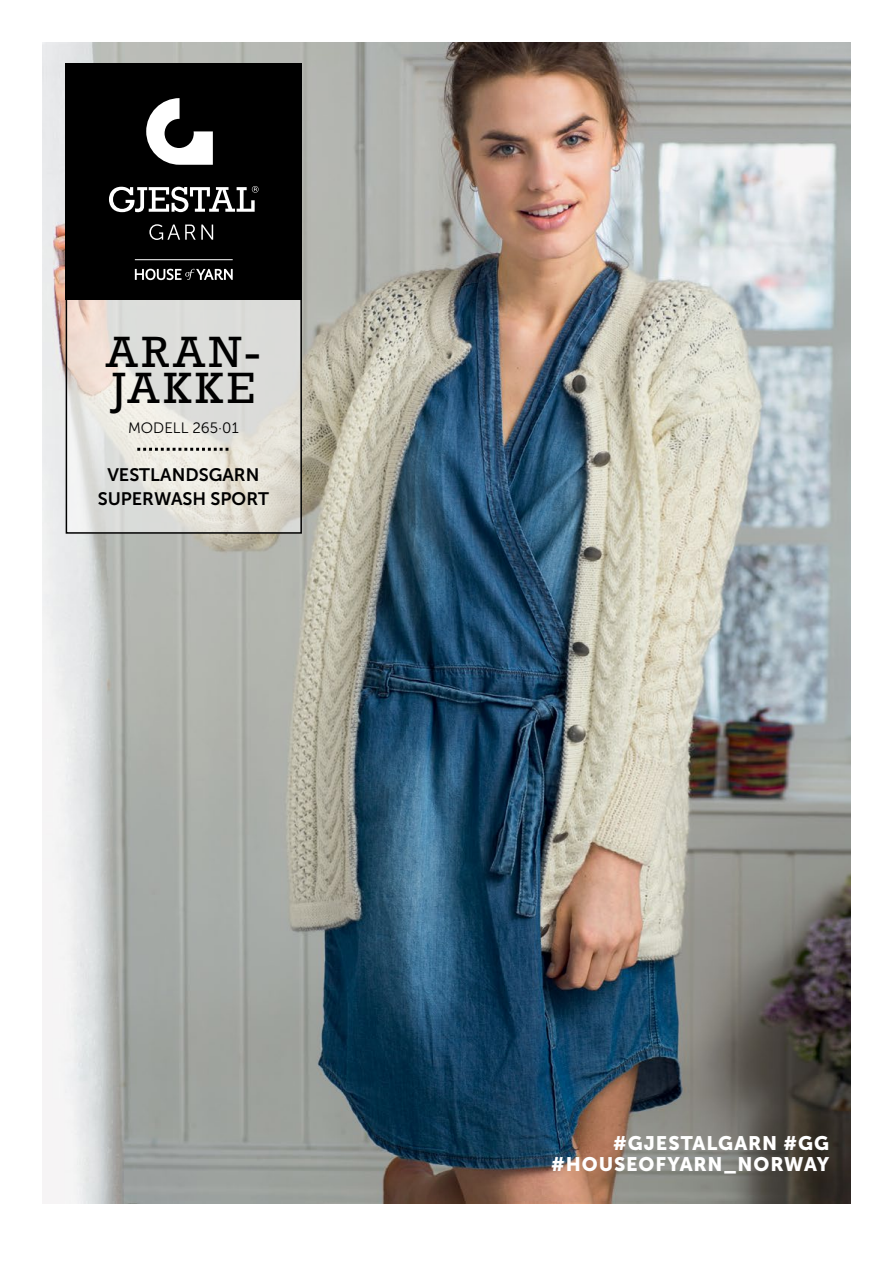
<style>
.page{position:relative;width:893px;height:1263px;background:#fff}
.page>*{position:absolute;margin:0;border:0;box-sizing:border-box;transform-origin:0 0}
.Ulltyper{font:45px/36px "Rockwell";letter-spacing:.09em;color:#000}
.t1{font:19.5px/21px "Museo Sans 900";letter-spacing:.045em;color:#fff;text-align:right}
.Ulltyper-2{font:18px/24px "Museo Sans 700";color:#000;text-align:center}
.Ulltyper-3{font:15px "Museo Sans 300";color:#000}
</style>
<div class="page">
<img style="left:43px;top:43px;width:807px;height:1160px">
<svg style="left:69px;top:300px;width:230px;height:231px;background:#e2e0da"></svg>
<div style="left:66px;top:212px;width:236px;height:322px;border:2px solid #000"></div>
<svg style="left:137px;top:448px;width:91px;height:3px"></svg>
<div style="left:66px;top:64px;width:236px;height:236px;background:#000"></div>
<svg style="left:109px;top:186px;width:150px;height:26px"></svg>
<svg style="left:146px;top:98px;width:67px;height:67px"></svg>
<svg style="left:149px;top:224px;width:64px;height:16px"></svg>
<hr style="left:135px;top:259px;width:98px;height:1px;background:#fff">
<svg style="left:135px;top:269px;width:98px;height:11px"></svg>
<p class="Ulltyper" style="left:106px;top:335px;width:156px">ARAN-<br>JAKKE</p>
<p class="Ulltyper-3" style="left:128px;top:420px;width:112px">MODELL 265∙01</p>
<p class="Ulltyper-2" style="left:98px;top:463px;width:173px">VESTLANDSGARN<br>SUPERWASH SPORT</p>
<p class="t1" style="left:551px;top:1132px;width:279px">#GJESTALGARN #GG #HOUSEOFYARN_NORWAY</p>
</div>
